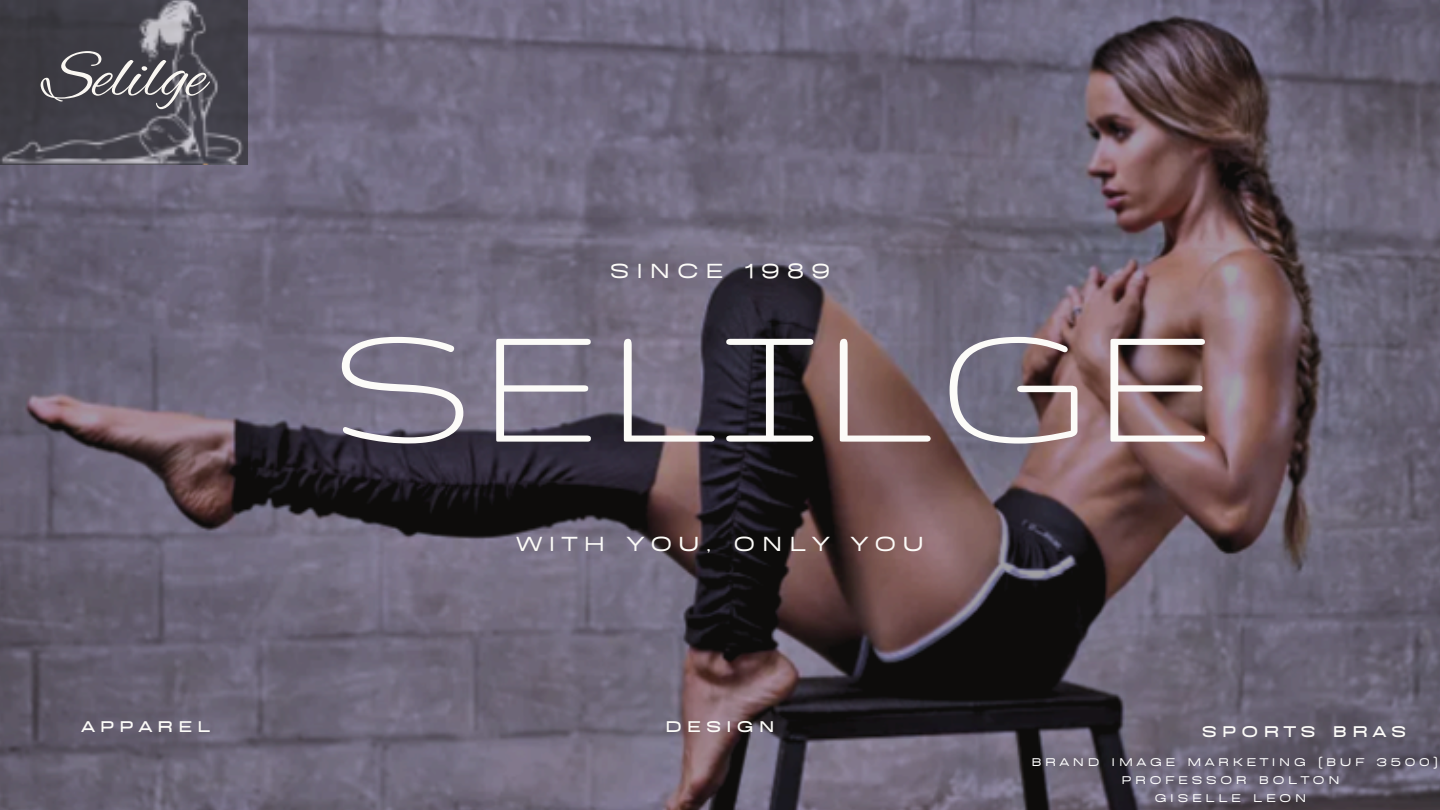
<style>
.page{position:relative;width:1440px;height:810px;background:#fff}
.page>*{position:absolute;margin:0;border:0;box-sizing:border-box;transform-origin:0 0}
.t1{font:189px "Gruppo";letter-spacing:.04em;color:#fcfbf8}
.t2{font:70px "Alex Brush";color:#faf7f2}
.t3{font:700 23.6px "BD Sans";letter-spacing:.245em;color:#fcfbf8}
.t4{font:900 18px "BD Sans";letter-spacing:.245em;color:#fcfbf8}
.t5{font:700 13px "BD Sans";letter-spacing:.245em;color:#fff}
</style>
<div class="page">
<img style="left:0;top:0;width:1440px;height:810px">
<img style="left:0;top:0;width:247px;height:164px">
<h4 class="t2" style="left:42px;top:37px;width:165px">Selilge</h4>
<h2 class="t3" style="left:610px;top:254px;width:222px">SINCE 1989</h2>
<p class="t1" style="left:332px;top:290px;width:885px">SELILGE</p>
<p class="t3" style="left:516px;top:526px;width:409px">WITH YOU, ONLY YOU</p>
<h3 class="t4" style="left:81px;top:713px;width:131px">APPAREL</h3>
<h1 class="t4" style="left:665px;top:713px;width:112px">DESIGN</h1>
<h3 class="t4" style="left:1201px;top:718px;width:207px">SPORTS BRAS</h3>
<h4 class="t5" style="left:1031px;top:753px;width:409px">BRAND IMAGE MARKETING (BUF 3500)</h4>
<h4 class="t5" style="left:1121px;top:771px;width:220px">PROFESSOR BOLTON</h4>
<p class="t5" style="left:1154px;top:789px;width:154px">GISELLE LEON</p>
</div>
